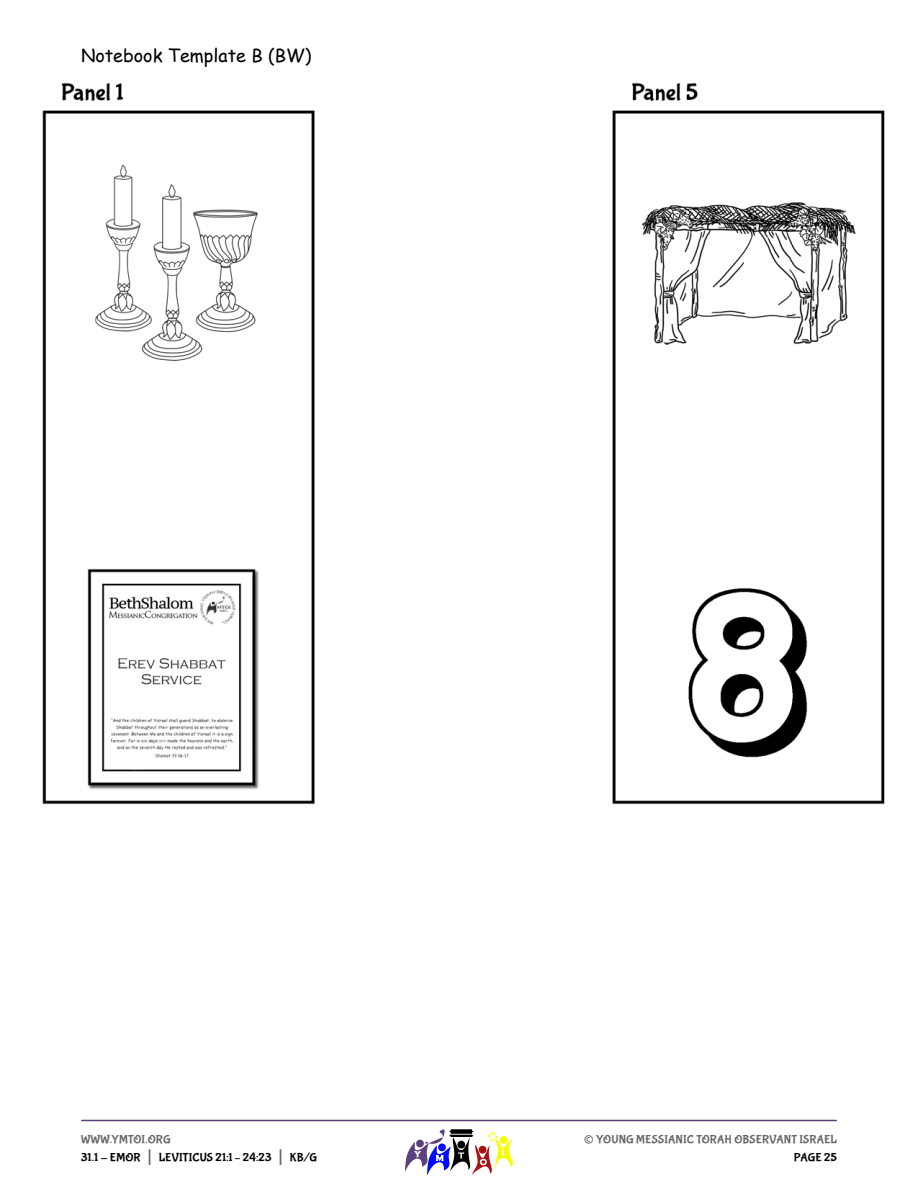
<style>
.page{position:relative;width:918px;height:1188px;background:#fff}
.page>*{position:absolute;margin:0;border:0;box-sizing:border-box;transform-origin:0 0}
.t1{font:27px "Bubblegum Sans";color:#666}
.t2{font:18px "Comic Sans MS";color:#000}
.t3{font:12px/18px "Bubblegum Sans";letter-spacing:.015em;color:#000}
.t4{font:12px "Bubblegum Sans";letter-spacing:.01em;color:#666}
.s1{color:#666}
.s2{font-size:21px;color:#666}
</style>
<div class="page">
<img style="left:42px;top:82px;width:843px;height:1093px">
<h2 class="t2" style="left:81px;top:47px;width:232px">Notebook Template B (BW)</h2>
<p class="t3" style="left:81px;top:1130px;width:238px"><span class="s1">WWW.YMTOI.ORG<br></span>31.1 - EMOR <span class="s2">|</span> LEVITICUS 21:1 – 24:23 <span class="s2">|</span> KB/G</p>
<h1 class="t1" style="left:584px;top:1122px;width:12px">©</h1>
<p class="t4" style="left:596px;top:1132px;width:242px">YOUNG MESSIANIC TORAH OBSERVANT ISRAEL</p>
<p class="t3" style="left:794px;top:1148px;width:45px">PAGE 25</p>
</div>
